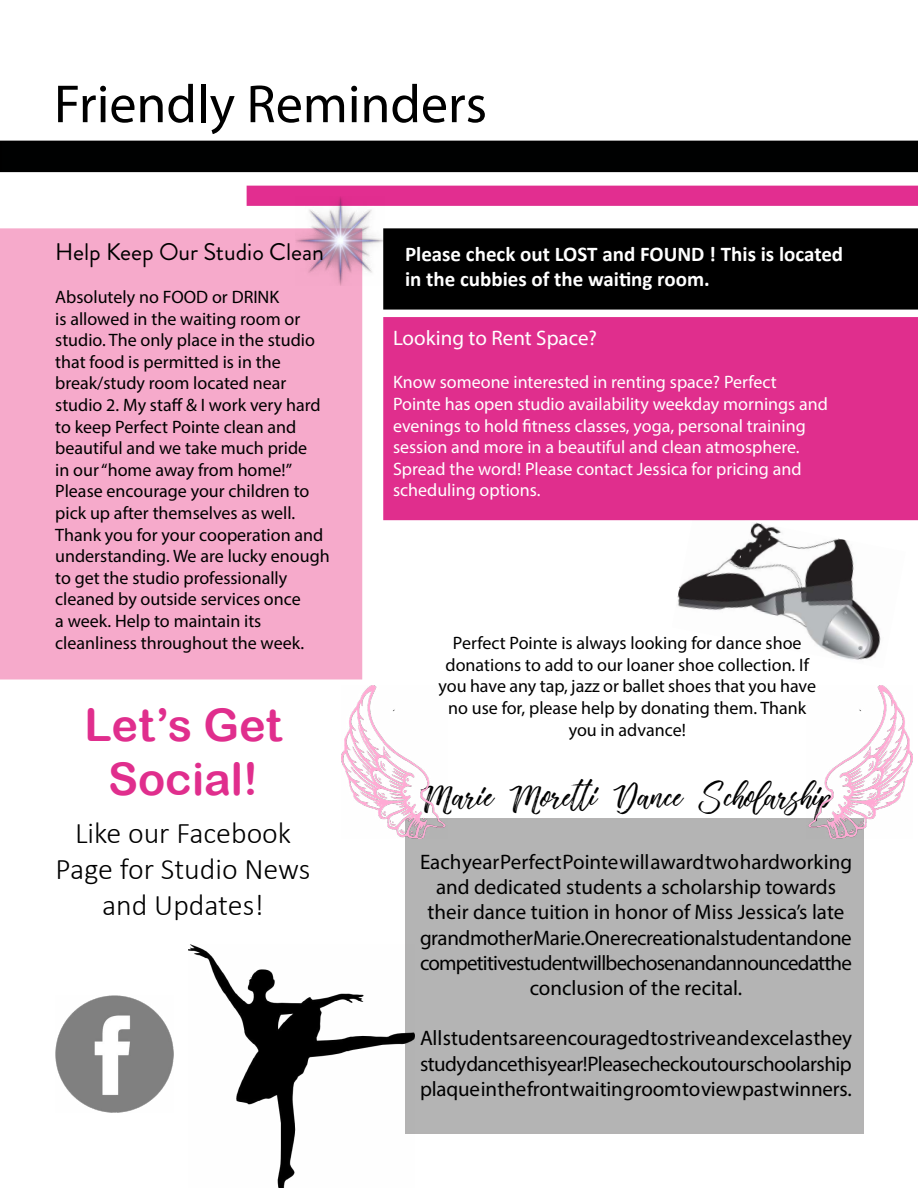
<style>
.page{position:relative;width:918px;height:1188px;background:#fff}
.page>*{position:absolute;margin:0;border:0;box-sizing:border-box;transform-origin:0 0}
.t1{font:54px "Myriad Pro";color:#000}
.t2{font:45px/54px "Arial Rounded MT Bold";color:#e02e8d;text-align:center}
.t3{font:37.5px "Vincentia";color:#000}
.t4{font:300 30px/36px "Calibri";color:#000;text-align:center}
.t5{font:24px "Brandon Grotesque";color:#000}
.t6{font:21px/25.2px "Myriad Pro";letter-spacing:-.01em;color:#000;text-align:center}
.t7{font:700 21px/25.2px "Calibri";color:#fff}
.t8{font:21px "Myriad Pro";color:#fff}
.t9{font:18px/21.6px "Myriad Pro";color:#000}
.t10{font:18px/21.6px "Myriad Pro";color:#fff}
</style>
<div class="page">
<img style="left:672px;top:520px;width:234px;height:140px">
<div style="left:1px;top:141px;width:916px;height:30px;background:#000101"></div>
<div style="left:0;top:141px;width:918px;height:31px;border:2px solid #000"></div>
<div style="left:247px;top:186px;width:670px;height:19px;background:#e22e90"></div>
<div style="left:247px;top:186px;width:671px;height:20px;border:2px solid #e02e8f"></div>
<div style="left:1px;top:229px;width:361px;height:450px;background:#f6aacb"></div>
<div style="left:0;top:228px;width:362px;height:452px;border:2px solid #f6aacb"></div>
<img style="left:295px;top:197px;width:90px;height:89px">
<div style="left:383px;top:228px;width:535px;height:82px;background:#000"></div>
<div style="left:383px;top:317px;width:535px;height:203px;background:#e02e8d"></div>
<div style="left:405px;top:818px;width:459px;height:316px;background:#b4b4b4"></div>
<img style="left:341px;top:686px;width:106px;height:153px">
<img style="left:807px;top:686px;width:106px;height:153px">
<img style="left:56px;top:995px;width:117px;height:117px">
<img style="left:188px;top:944px;width:226px;height:244px">
<h1 class="t1" style="left:54px;top:71px;width:435px">Friendly Reminders</h1>
<h3 class="t5" style="left:55px;top:235px;width:270px">Help Keep Our Studio Clean</h3>
<p class="t9" style="left:55px;top:286px;width:276px">Absolutely no FOOD or DRINK<br>is allowed in the waiting room or studio. The only place in the studio that food is permitted is in the break/study room located near studio 2. My staff &amp; I work very hard to keep Perfect Pointe clean and beautiful and we take much pride<br>in our “home away from home!”<br>Please encourage your children to pick up after themselves as well.<br>Thank you for your cooperation and understanding. We are lucky enough to get the studio professionally cleaned by outside services once<br>a week. Help to maintain its cleanliness throughout the week.</p>
<h2 class="t2" style="left:84px;top:698px;width:199px">Let’s Get<br>Social!</h2>
<h3 class="t4" style="left:56px;top:815px;width:256px">Like our Facebook<br>Page for Studio News and Updates!</h3>
<p class="t7" style="left:405px;top:241px;width:440px">Please check out LOST and FOUND ! This is located in the cubbies of the waiting room.</p>
<p class="t8" style="left:393px;top:325px;width:206px">Looking to Rent Space?</p>
<p class="t10" style="left:393px;top:371px;width:437px">Know someone interested in renting space? Perfect Pointe has open studio availability weekday mornings and evenings to hold fitness classes, yoga, personal training session and more in a beautiful and clean atmosphere.<br>Spread the word! Please contact Jessica for pricing and scheduling options.</p>
<p class="t9" style="left:439px;top:632px;width:379px;text-align:center">Perfect Pointe is always looking for dance shoe donations to add to our loaner shoe collection. If you have any tap, jazz or ballet shoes that you have no use for, please help by donating them. Thank you in advance!</p>
<h3 class="t3" style="left:421px;top:777px;width:414px">Marie Moretti Dance Scholarship</h3>
<p class="t6" style="left:420px;top:849px;width:434px">Each year Perfect Pointe will award two hardworking and dedicated students a scholarship towards their dance tuition in honor of Miss Jessica’s late grandmother Marie. One recreational student and one competitive student will be chosen and announced at the conclusion of the recital.</p>
<p class="t6" style="left:420px;top:1025px;width:434px;text-align:justify">All students are encouraged to strive and excel as they study dance this year! Please check out our schoolarship plaque in the front waiting room to view past winners.</p>
</div>
